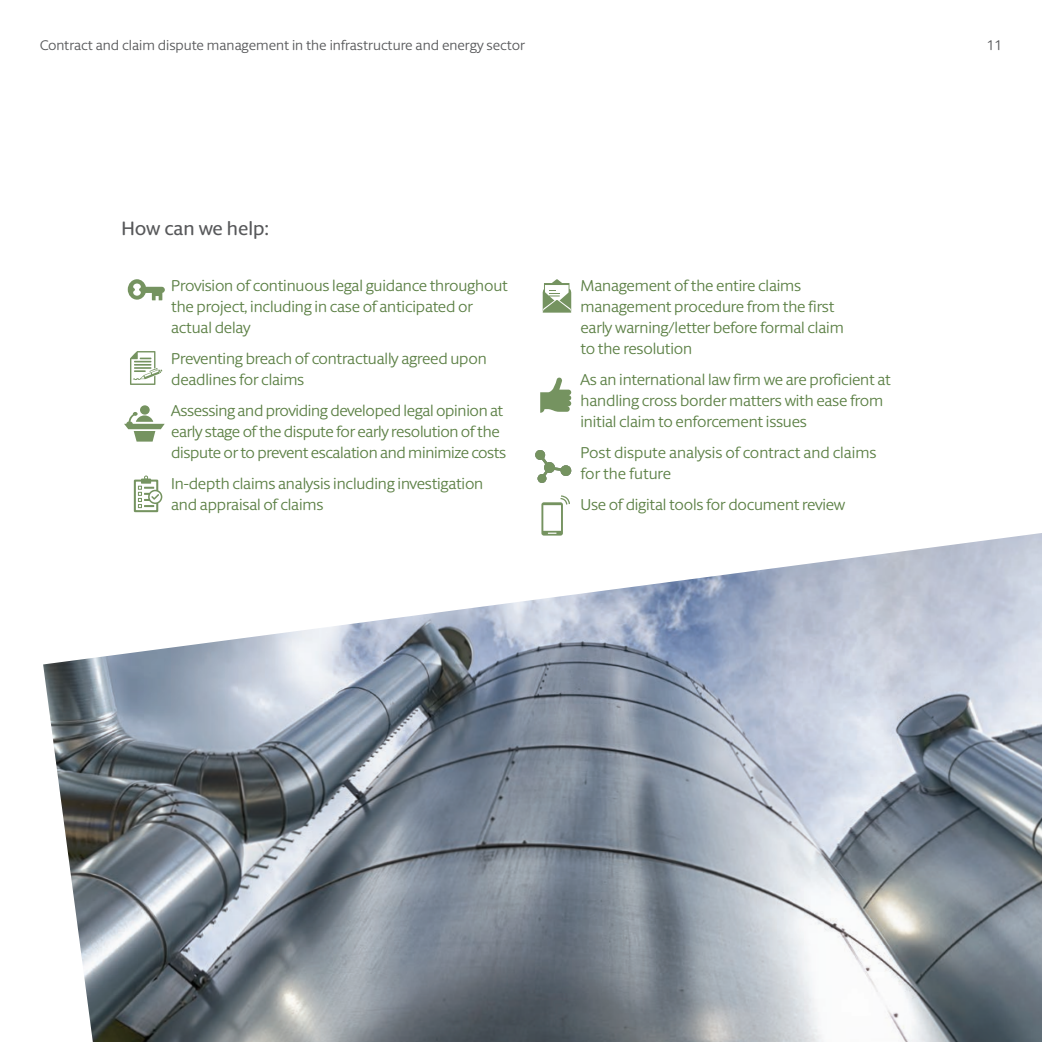
<style>
.page{position:relative;width:1042px;height:1042px;background:#fff}
.page>*{position:absolute;margin:0;border:0;box-sizing:border-box;transform-origin:0 0}
.t1{font:500 19.25px "Berlingske Sans Round";letter-spacing:-.005em;color:#57585a}
.t2{font:15.75px/21px "Berlingske Sans Round";letter-spacing:-.015em;color:#5c8045}
.t3{font:14px "Berlingske Sans Round";color:#57585a}
</style>
<div class="page">
<img style="left:43px;top:533px;width:999px;height:509px">
<svg style="left:128px;top:279px;width:37px;height:21px"></svg>
<div style="left:140px;top:405px;width:10px;height:10px;background:#759360;border-radius:50%"></div>
<svg style="left:124px;top:412px;width:41px;height:29px"></svg>
<svg style="left:134px;top:475px;width:28px;height:37px"></svg>
<svg style="left:543px;top:279px;width:28px;height:34px"></svg>
<svg style="left:540px;top:377px;width:31px;height:36px"></svg>
<svg style="left:535px;top:450px;width:36px;height:33px"></svg>
<svg style="left:541px;top:495px;width:29px;height:40px"></svg>
<svg style="left:130px;top:351px;width:32px;height:34px"></svg>
<p class="t3" style="left:40px;top:36px;width:487px">Contract and claim dispute management in the infrastructure and energy sector</p>
<p class="t1" style="left:122px;top:215px;width:149px">How can we help:</p>
<p class="t2" style="left:171px;top:274px;width:338px">Provision of continuous legal guidance throughout the project, including in case of anticipated or actual delay</p>
<p class="t2" style="left:171px;top:347px;width:317px">Preventing breach of contractually agreed upon deadlines for claims</p>
<p class="t2" style="left:171px;top:399px;width:337px">Assessing and providing developed legal opinion at early stage of the dispute for early resolution of the dispute or to prevent escalation and minimize costs</p>
<p class="t2" style="left:171px;top:472px;width:314px">In-depth claims analysis including investigation and appraisal of claims</p>
<p class="t2" style="left:580px;top:274px;width:265px">Management of the entire claims management procedure from the first early warning/letter before formal claim to the resolution</p>
<p class="t2" style="left:580px;top:368px;width:312px">As an international law firm we are proficient at handling cross border matters with ease from initial claim to enforcement issues</p>
<p class="t2" style="left:580px;top:441px;width:298px">Post dispute analysis of contract and claims for the future</p>
<p class="t2" style="left:580px;top:493px;width:266px">Use of digital tools for document review</p>
<p class="t3" style="left:986px;top:36px;width:17px">11</p>
</div>
